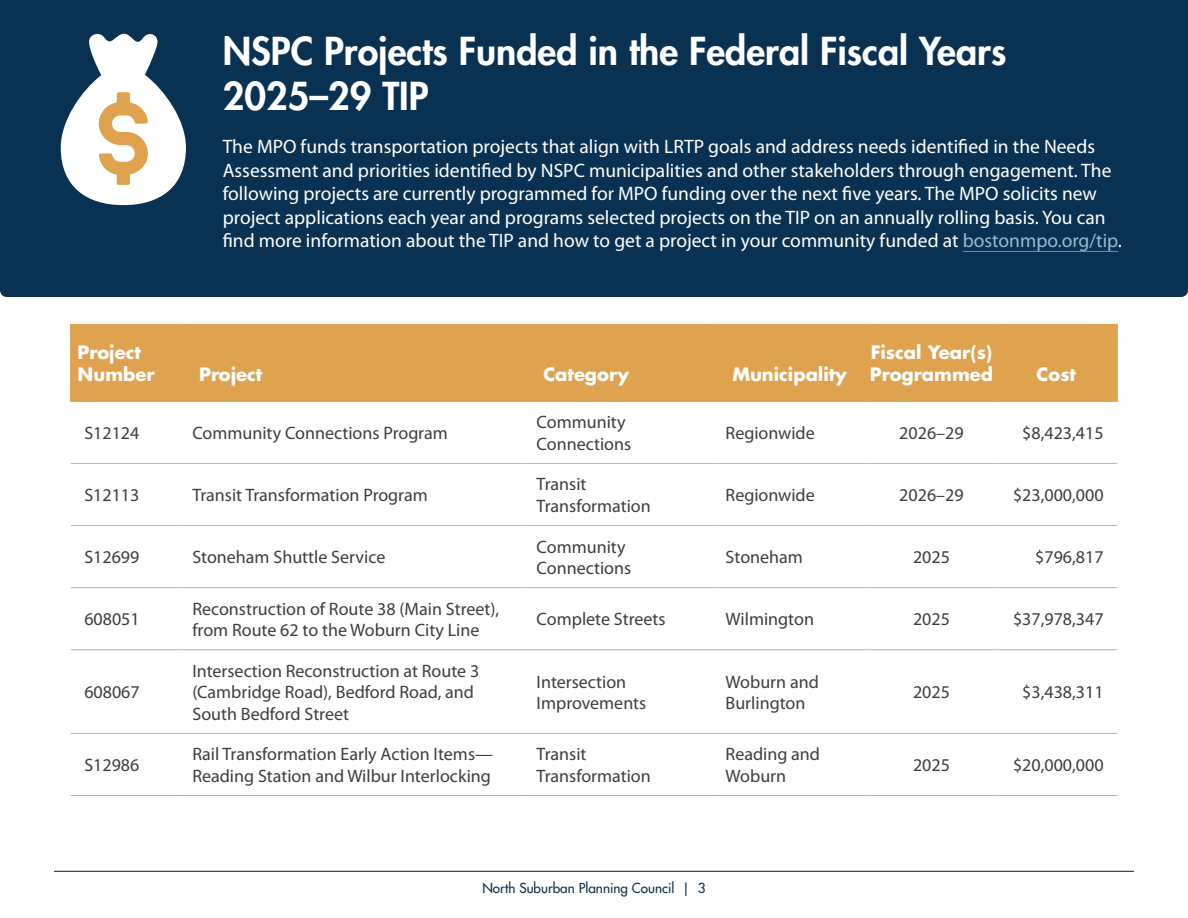
<style>
.page{position:relative;width:1188px;height:918px;background:#fff}
.page>*{position:absolute;margin:0;border:0;box-sizing:border-box;transform-origin:0 0}
.Heading_2{font:800 37.5px/45px "Futura Std";color:#fff}
.t1{font:19.5px/23.4px "Myriad Pro";color:#fff}
.Table_Text{font:18px/21.6px "Myriad Pro";color:#3e3e3f}
.Table_Heading{font:700 18px/21.6px "Futura Std";color:#fff}
.t2{font:500 13.5px "Futura Std";color:#093252}
.s1{color:#9bb9cd}
</style>
<div class="page">
<hr style="left:54px;top:871px;width:1080px;height:1px;background:#093252">
<div style="left:0;top:0;width:1188px;height:297px;background:#093252"></div>
<div style="left:72px;top:325px;width:1044px;height:76px;background:#dfa24e"></div>
<hr style="left:178px;top:325px;width:2px;height:76px;background:#dfa24e">
<hr style="left:522px;top:325px;width:2px;height:76px;background:#dfa24e">
<hr style="left:711px;top:325px;width:2px;height:76px;background:#dfa24e">
<hr style="left:867px;top:325px;width:1px;height:76px;background:#dfa24e">
<hr style="left:995px;top:325px;width:1px;height:76px;background:#dfa24e">
<hr style="left:71px;top:463px;width:108px;height:1px;background:#b2b3b7">
<hr style="left:179px;top:463px;width:344px;height:1px;background:#b2b3b7">
<hr style="left:523px;top:463px;width:189px;height:1px;background:#b2b3b7">
<hr style="left:712px;top:463px;width:155px;height:1px;background:#b2b3b7">
<hr style="left:867px;top:463px;width:129px;height:1px;background:#b2b3b7">
<hr style="left:996px;top:463px;width:121px;height:1px;background:#b2b3b7">
<hr style="left:71px;top:525px;width:108px;height:1px;background:#b2b3b7">
<hr style="left:179px;top:525px;width:344px;height:1px;background:#b2b3b7">
<hr style="left:523px;top:525px;width:189px;height:1px;background:#b2b3b7">
<hr style="left:712px;top:525px;width:155px;height:1px;background:#b2b3b7">
<hr style="left:867px;top:525px;width:129px;height:1px;background:#b2b3b7">
<hr style="left:996px;top:525px;width:121px;height:1px;background:#b2b3b7">
<hr style="left:71px;top:587px;width:108px;height:1px;background:#b2b3b7">
<hr style="left:179px;top:587px;width:344px;height:1px;background:#b2b3b7">
<hr style="left:523px;top:587px;width:189px;height:1px;background:#b2b3b7">
<hr style="left:712px;top:587px;width:155px;height:1px;background:#b2b3b7">
<hr style="left:867px;top:587px;width:129px;height:1px;background:#b2b3b7">
<hr style="left:996px;top:587px;width:121px;height:1px;background:#b2b3b7">
<hr style="left:71px;top:649px;width:108px;height:1px;background:#b2b3b7">
<hr style="left:179px;top:649px;width:344px;height:1px;background:#b2b3b7">
<hr style="left:523px;top:649px;width:189px;height:1px;background:#b2b3b7">
<hr style="left:712px;top:649px;width:155px;height:1px;background:#b2b3b7">
<hr style="left:867px;top:649px;width:129px;height:1px;background:#b2b3b7">
<hr style="left:996px;top:649px;width:121px;height:1px;background:#b2b3b7">
<hr style="left:71px;top:733px;width:108px;height:1px;background:#b2b3b7">
<hr style="left:179px;top:733px;width:344px;height:1px;background:#b2b3b7">
<hr style="left:523px;top:733px;width:189px;height:1px;background:#b2b3b7">
<hr style="left:712px;top:733px;width:155px;height:1px;background:#b2b3b7">
<hr style="left:867px;top:733px;width:129px;height:1px;background:#b2b3b7">
<hr style="left:996px;top:733px;width:121px;height:1px;background:#b2b3b7">
<hr style="left:71px;top:795px;width:108px;height:1px;background:#b2b3b7">
<hr style="left:179px;top:795px;width:344px;height:1px;background:#b2b3b7">
<hr style="left:523px;top:795px;width:189px;height:1px;background:#b2b3b7">
<hr style="left:712px;top:795px;width:155px;height:1px;background:#b2b3b7">
<hr style="left:867px;top:795px;width:129px;height:1px;background:#b2b3b7">
<hr style="left:996px;top:795px;width:121px;height:1px;background:#b2b3b7">
<hr style="left:70px;top:324px;width:109px;height:1px;background:#dfa24e">
<hr style="left:179px;top:324px;width:344px;height:1px;background:#dfa24e">
<hr style="left:523px;top:324px;width:189px;height:1px;background:#dfa24e">
<hr style="left:712px;top:324px;width:155px;height:1px;background:#dfa24e">
<hr style="left:867px;top:324px;width:129px;height:1px;background:#dfa24e">
<hr style="left:996px;top:324px;width:122px;height:1px;background:#dfa24e">
<hr style="left:70px;top:401px;width:109px;height:1px;background:#dfa24e">
<hr style="left:179px;top:401px;width:344px;height:1px;background:#dfa24e">
<hr style="left:523px;top:401px;width:189px;height:1px;background:#dfa24e">
<hr style="left:712px;top:401px;width:155px;height:1px;background:#dfa24e">
<hr style="left:867px;top:401px;width:129px;height:1px;background:#dfa24e">
<hr style="left:996px;top:401px;width:122px;height:1px;background:#dfa24e">
<hr style="left:70px;top:325px;width:2px;height:76px;background:#dfa24e">
<hr style="left:1116px;top:325px;width:2px;height:76px;background:#dfa24e">
<hr style="left:963px;top:251px;width:155px;height:1px;background:#6a93b2">
<svg style="left:61px;top:30px;width:125px;height:175px"></svg>
<p class="Table_Heading" style="left:78px;top:342px;width:78px">Project<br>Number</p>
<p class="Heading_2" style="left:223px;top:28px;width:785px">NSPC Projects Funded in the Federal Fiscal Years<br>2025–29 TIP</p>
<p class="t1" style="left:223px;top:135px;width:901px">The MPO funds transportation projects that align with LRTP goals and address needs identified in the Needs Assessment and priorities identified by NSPC municipalities and other stakeholders through engagement. The following projects are currently programmed for MPO funding over the next five years. The MPO solicits new project applications each year and programs selected projects on the TIP on an annually rolling basis. You can find more information about the TIP and how to get a project in your community funded at <span class="s1">bostonmpo.org/tip</span>.</p>
<p class="Table_Heading" style="left:199px;top:363px;width:65px">Project</p>
<p class="Table_Heading" style="left:543px;top:363px;width:87px">Category</p>
<p class="Table_Heading" style="left:732px;top:363px;width:116px">Municipality</p>
<p class="Table_Heading" style="left:870px;top:342px;width:125px">Fiscal Year(s)<br>Programmed</p>
<p class="Table_Heading" style="left:1037px;top:363px;width:41px">Cost</p>
<p class="Table_Text" style="left:84px;top:423px;width:57px">S12124</p>
<p class="Table_Text" style="left:192px;top:423px;width:257px">Community Connections Program</p>
<p class="Table_Text" style="left:537px;top:412px;width:96px">Community<br>Connections</p>
<p class="Table_Text" style="left:726px;top:423px;width:91px">Regionwide</p>
<p class="Table_Text" style="left:899px;top:423px;width:66px">2026–29</p>
<p class="Table_Text" style="left:1022px;top:423px;width:83px">$8,423,415</p>
<p class="Table_Text" style="left:84px;top:485px;width:57px">S12113</p>
<p class="Table_Text" style="left:192px;top:485px;width:237px">Transit Transformation Program</p>
<p class="Table_Text" style="left:537px;top:474px;width:116px">Transit<br>Transformation</p>
<p class="Table_Text" style="left:726px;top:485px;width:91px">Regionwide</p>
<p class="Table_Text" style="left:899px;top:485px;width:66px">2026–29</p>
<p class="Table_Text" style="left:1013px;top:485px;width:92px">$23,000,000</p>
<p class="Table_Text" style="left:84px;top:547px;width:57px">S12699</p>
<p class="Table_Text" style="left:192px;top:547px;width:195px">Stoneham Shuttle Service</p>
<p class="Table_Text" style="left:537px;top:536px;width:96px">Community<br>Connections</p>
<p class="Table_Text" style="left:726px;top:547px;width:79px">Stoneham</p>
<p class="Table_Text" style="left:913px;top:547px;width:38px">2025</p>
<p class="Table_Text" style="left:1035px;top:547px;width:70px">$796,817</p>
<p class="Table_Text" style="left:84px;top:609px;width:57px">608051</p>
<p class="Table_Text" style="left:192px;top:598px;width:308px">Reconstruction of Route 38 (Main Street), from Route 62 to the Woburn City Line</p>
<p class="Table_Text" style="left:537px;top:609px;width:130px">Complete Streets</p>
<p class="Table_Text" style="left:726px;top:609px;width:90px">Wilmington</p>
<p class="Table_Text" style="left:913px;top:609px;width:38px">2025</p>
<p class="Table_Text" style="left:1013px;top:609px;width:92px">$37,978,347</p>
<p class="Table_Text" style="left:84px;top:682px;width:57px">608067</p>
<p class="Table_Text" style="left:192px;top:660px;width:288px">Intersection Reconstruction at Route 3 (Cambridge Road), Bedford Road, and<br>South Bedford Street</p>
<p class="Table_Text" style="left:537px;top:671px;width:111px">Intersection<br>Improvements</p>
<p class="Table_Text" style="left:726px;top:671px;width:95px">Woburn and<br>Burlington</p>
<p class="Table_Text" style="left:913px;top:682px;width:38px">2025</p>
<p class="Table_Text" style="left:1022px;top:682px;width:83px">$3,438,311</p>
<p class="Table_Text" style="left:84px;top:755px;width:57px">S12986</p>
<p class="Table_Text" style="left:192px;top:744px;width:302px">Rail Transformation Early Action Items—<br>Reading Station and Wilbur Interlocking</p>
<p class="Table_Text" style="left:537px;top:744px;width:116px">Transit<br>Transformation</p>
<p class="Table_Text" style="left:726px;top:744px;width:96px">Reading and<br>Woburn</p>
<p class="Table_Text" style="left:913px;top:755px;width:38px">2025</p>
<p class="Table_Text" style="left:1013px;top:755px;width:92px">$20,000,000</p>
<p class="t2" style="left:482px;top:879px;width:225px">North Suburban Planning Council | 3</p>
</div>
